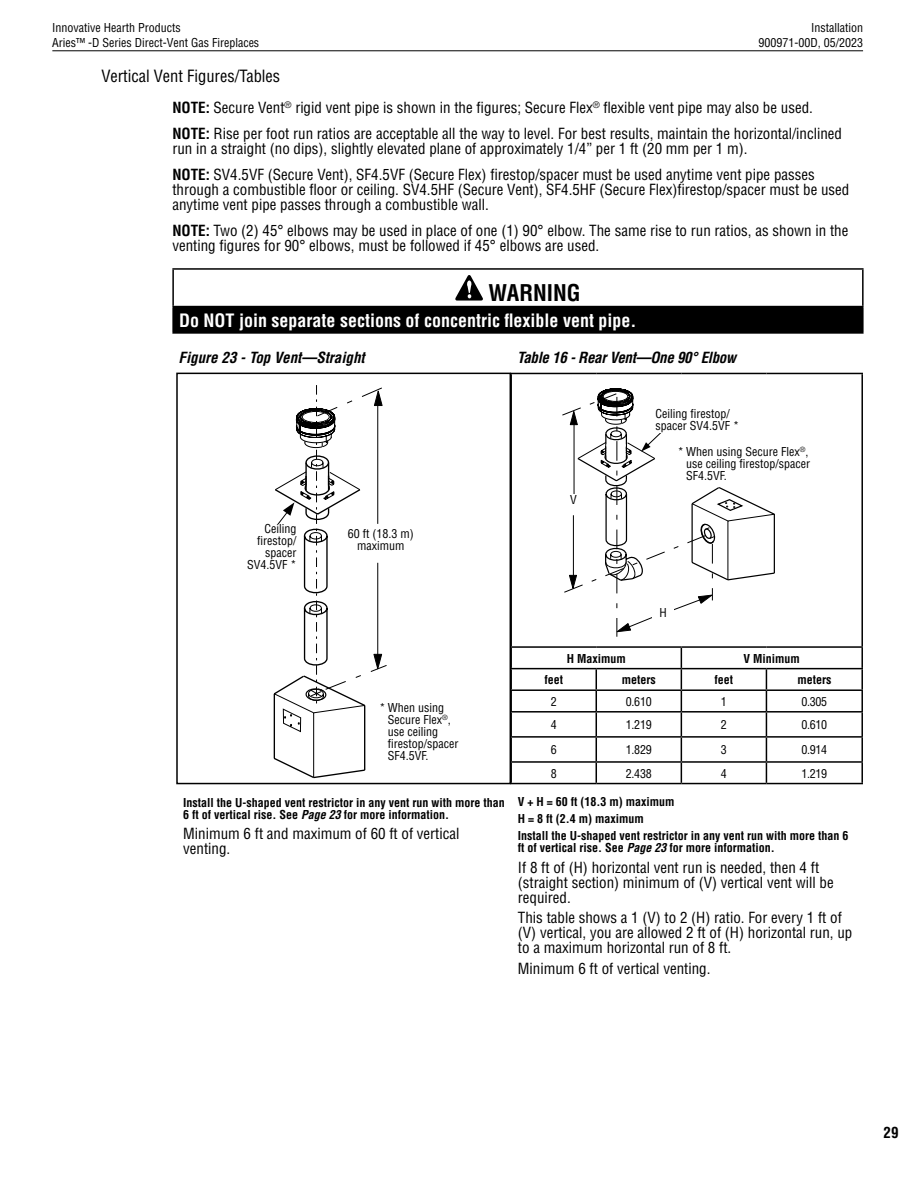
<style>
.page{position:relative;width:918px;height:1188px;background:#fff}
.page>*{position:absolute;margin:0;border:0;box-sizing:border-box;transform-origin:0 0}
.t1{font:700 condensed 22.5px "Helvetica";color:#000}
.t2{font:700 condensed 18px "Helvetica";color:#fff}
.t3{font:condensed 16.5px "Helvetica";color:#000}
.t4{font:condensed 15px/15px "Helvetica";color:#000}
.t5{font:italic 700 condensed 15px "Helvetica";letter-spacing:-.02em;color:#000}
.t6{font:italic 700 condensed 15px "Helvetica";color:#000}
.t7{font:700 condensed 15px "Helvetica";color:#000}
.t8{font:condensed 12px/12px "Helvetica";color:#000}
.t9{font:700 condensed 12px/17.4px "Helvetica";color:#000}
.s1{font-weight:700}
.s2{font-style:italic}
</style>
<div class="page">
<hr style="left:52px;top:50px;width:811px;height:1px;background:#000">
<div style="left:173px;top:307px;width:690px;height:26px;background:#000"></div>
<hr style="left:172px;top:268px;width:692px;height:2px;background:#000">
<hr style="left:172px;top:270px;width:2px;height:36px;background:#000">
<hr style="left:862px;top:270px;width:2px;height:36px;background:#000">
<hr style="left:172px;top:306px;width:692px;height:1px;background:#000">
<hr style="left:172px;top:307px;width:2px;height:25px;background:#000">
<hr style="left:862px;top:307px;width:2px;height:25px;background:#000">
<hr style="left:172px;top:332px;width:692px;height:2px;background:#000">
<svg style="left:455px;top:275px;width:28px;height:26px"></svg>
<svg style="left:273px;top:385px;width:114px;height:394px"></svg>
<div style="left:245px;top:524px;width:51px;height:54px;background:#fff"></div>
<div style="left:370px;top:702px;width:16px;height:26px;background:#fff"></div>
<div style="left:337px;top:528px;width:88px;height:27px;background:#fff"></div>
<div style="left:176px;top:373px;width:335px;height:411px;border:2px solid #000"></div>
<hr style="left:510px;top:373px;width:86px;height:1px;background:#000">
<hr style="left:596px;top:373px;width:85px;height:1px;background:#000">
<hr style="left:681px;top:373px;width:85px;height:1px;background:#000">
<hr style="left:766px;top:373px;width:97px;height:1px;background:#000">
<hr style="left:861px;top:374px;width:2px;height:272px;background:#000">
<hr style="left:510px;top:646px;width:86px;height:2px;background:#000">
<hr style="left:596px;top:646px;width:85px;height:2px;background:#000">
<hr style="left:681px;top:646px;width:85px;height:2px;background:#000">
<hr style="left:766px;top:646px;width:97px;height:2px;background:#000">
<hr style="left:861px;top:648px;width:2px;height:20px;background:#000">
<hr style="left:510px;top:668px;width:86px;height:1px;background:#000">
<hr style="left:596px;top:668px;width:85px;height:1px;background:#000">
<hr style="left:681px;top:668px;width:85px;height:1px;background:#000">
<hr style="left:766px;top:668px;width:97px;height:1px;background:#000">
<hr style="left:861px;top:669px;width:2px;height:20px;background:#000">
<hr style="left:510px;top:689px;width:86px;height:2px;background:#000">
<hr style="left:596px;top:689px;width:85px;height:2px;background:#000">
<hr style="left:681px;top:689px;width:85px;height:2px;background:#000">
<hr style="left:766px;top:689px;width:97px;height:2px;background:#000">
<hr style="left:861px;top:691px;width:2px;height:20px;background:#000">
<hr style="left:510px;top:711px;width:86px;height:2px;background:#000">
<hr style="left:596px;top:711px;width:85px;height:2px;background:#000">
<hr style="left:681px;top:711px;width:85px;height:2px;background:#000">
<hr style="left:766px;top:711px;width:97px;height:2px;background:#000">
<hr style="left:861px;top:713px;width:2px;height:23px;background:#000">
<hr style="left:510px;top:736px;width:86px;height:2px;background:#000">
<hr style="left:681px;top:736px;width:85px;height:2px;background:#000">
<hr style="left:766px;top:736px;width:97px;height:2px;background:#000">
<hr style="left:861px;top:738px;width:2px;height:23px;background:#000">
<hr style="left:510px;top:761px;width:86px;height:2px;background:#000">
<svg style="left:596px;top:669px;width:1px;height:114px"></svg>
<hr style="left:681px;top:761px;width:85px;height:2px;background:#000">
<svg style="left:681px;top:648px;width:1px;height:135px"></svg>
<svg style="left:766px;top:669px;width:1px;height:114px"></svg>
<hr style="left:861px;top:763px;width:2px;height:20px;background:#000">
<hr style="left:510px;top:374px;width:2px;height:272px;background:#000">
<hr style="left:510px;top:648px;width:2px;height:20px;background:#000">
<hr style="left:510px;top:669px;width:2px;height:20px;background:#000">
<hr style="left:510px;top:691px;width:2px;height:20px;background:#000">
<hr style="left:510px;top:713px;width:2px;height:23px;background:#000">
<hr style="left:510px;top:738px;width:2px;height:23px;background:#000">
<hr style="left:596px;top:736px;width:85px;height:2px;background:#000">
<hr style="left:510px;top:763px;width:2px;height:20px;background:#000">
<hr style="left:596px;top:761px;width:85px;height:2px;background:#000">
<hr style="left:766px;top:761px;width:97px;height:2px;background:#000">
<hr style="left:510px;top:783px;width:86px;height:1px;background:#000">
<hr style="left:596px;top:783px;width:85px;height:1px;background:#000">
<hr style="left:681px;top:783px;width:85px;height:1px;background:#000">
<hr style="left:766px;top:783px;width:97px;height:1px;background:#000">
<svg style="left:562px;top:388px;width:213px;height:249px"></svg>
<div style="left:656px;top:408px;width:93px;height:25px;background:#fff"></div>
<div style="left:686px;top:446px;width:125px;height:35px;background:#fff"></div>
<div style="left:668px;top:446px;width:16px;height:26px;background:#fff"></div>
<div style="left:652px;top:607px;width:22px;height:20px;background:#fff"></div>
<div style="left:563px;top:495px;width:21px;height:20px;background:#fff"></div>
<p class="t8" style="left:52px;top:20px;width:209px;line-height:15px">Innovative Hearth Products<br>Aries™ -D Series Direct-Vent Gas Fireplaces</p>
<p class="t8" style="left:758px;top:20px;width:106px;line-height:15px;text-align:right">Installation<br>900971-00D, 05/2023</p>
<p class="t3" style="left:102px;top:66px;width:180px">Vertical Vent Figures/Tables</p>
<p class="t4" style="left:172px;top:95px;width:671px;line-height:25.8px"><span class="s1">NOTE:</span> Secure Vent<sup>®</sup> rigid vent pipe is shown in the figures; Secure Flex<sup>®</sup> flexible vent pipe may also be used.<br><span class="s1">NOTE:</span> Rise per foot run ratios are acceptable all the way to level. For best results, maintain the horizontal/inclined</p>
<p class="t4" style="left:172px;top:136px;width:644px;line-height:25.8px">run in a straight (no dips), slightly elevated plane of approximately 1/4” per 1 ft (20 mm per 1 m).<br><span class="s1">NOTE:</span> SV4.5VF (Secure Vent), SF4.5VF (Secure Flex) firestop/spacer must be used anytime vent pipe passes</p>
<p class="t4" style="left:172px;top:182px;width:679px">through a combustible floor or ceiling. SV4.5HF (Secure Vent), SF4.5HF (Secure Flex)firestop/spacer must be used anytime vent pipe passes through a combustible wall.</p>
<p class="t4" style="left:172px;top:223px;width:677px"><span class="s1">NOTE:</span> Two (2) 45° elbows may be used in place of one (1) 90° elbow. The same rise to run ratios, as shown in the venting figures for 90° elbows, must be followed if 45° elbows are used.</p>
<h1 class="t1" style="left:489px;top:278px;width:94px">WARNING</h1>
<p class="t2" style="left:179px;top:309px;width:459px">Do NOT join separate sections of concentric flexible vent pipe.</p>
<p class="t6" style="left:179px;top:348px;width:188px">Figure 23 - Top Vent—Straight</p>
<p class="t5" style="left:517px;top:349px;width:220px">Table 16 - Rear Vent—One 90° Elbow</p>
<p class="t8" style="left:247px;top:523px;width:51px;text-align:right">Ceiling firestop/ spacer<br>SV4.5VF *</p>
<p class="t8" style="left:348px;top:527px;width:67px;text-align:center">60 ft (18.3 m) maximum</p>
<p class="t8" style="left:570px;top:494px;width:8px">V</p>
<p class="t8" style="left:656px;top:407px;width:85px">Ceiling firestop/ spacer SV4.5VF *</p>
<p class="t8" style="left:686px;top:445px;width:125px;text-indent:-8px">* When using Secure Flex<sup>®</sup>, use ceiling firestop/spacer<br>SF4.5VF.</p>
<p class="t8" style="left:660px;top:606px;width:9px">H</p>
<p class="t8" style="left:388px;top:701px;width:72px;text-indent:-8px">* When using<br>Secure Flex<sup>®</sup>, use ceiling firestop/spacer<br>SF4.5VF.</p>
<p class="t9" style="left:183px;top:796px;width:323px;line-height:12px">Install the U-shaped vent restrictor in any vent run with more than<br>6 ft of vertical rise. See <span class="s2">Page 23</span> for more information.</p>
<p class="t4" style="left:183px;top:826px;width:278px">Minimum 6 ft and maximum of 60 ft of vertical venting.</p>
<p class="t9" style="left:567px;top:649px;width:61px">H Maximum</p>
<p class="t9" style="left:744px;top:649px;width:58px">V Minimum</p>
<p class="t9" style="left:544px;top:671px;width:20px">feet</p>
<p class="t9" style="left:622px;top:671px;width:35px">meters</p>
<p class="t9" style="left:715px;top:671px;width:20px">feet</p>
<p class="t9" style="left:797px;top:671px;width:35px">meters</p>
<p class="t8" style="left:551px;top:695px;width:7px">2</p>
<p class="t8" style="left:626px;top:695px;width:27px">0.610</p>
<p class="t8" style="left:721px;top:695px;width:7px">1</p>
<p class="t8" style="left:801px;top:695px;width:27px">0.305</p>
<p class="t8" style="left:551px;top:719px;width:7px">4</p>
<p class="t8" style="left:626px;top:719px;width:27px">1.219</p>
<p class="t8" style="left:721px;top:719px;width:7px">2</p>
<p class="t8" style="left:801px;top:719px;width:27px">0.610</p>
<p class="t8" style="left:551px;top:744px;width:7px">6</p>
<p class="t8" style="left:626px;top:744px;width:27px">1.829</p>
<p class="t8" style="left:721px;top:744px;width:7px">3</p>
<p class="t8" style="left:801px;top:744px;width:27px">0.914</p>
<p class="t8" style="left:551px;top:767px;width:7px">8</p>
<p class="t8" style="left:626px;top:767px;width:27px">2.438</p>
<p class="t8" style="left:721px;top:767px;width:7px">4</p>
<p class="t8" style="left:801px;top:767px;width:27px">1.219</p>
<p class="t9" style="left:518px;top:793px;width:332px">V + H = 60 ft (18.3 m) maximum<br>H = 8 ft (2.4 m) maximum<br>Install the U-shaped vent restrictor in any vent run with more than 6</p>
<p class="t9" style="left:518px;top:839px;width:259px">ft of vertical rise. See <span class="s2">Page 23</span> for more information.</p>
<p class="t4" style="left:518px;top:860px;width:317px">If 8 ft of (H) horizontal vent run is needed, then 4 ft (straight section) minimum of (V) vertical vent will be required.</p>
<p class="t4" style="left:518px;top:910px;width:336px">This table shows a 1 (V) to 2 (H) ratio. For every 1 ft of (V) vertical, you are allowed 2 ft of (H) horizontal run, up to a maximum horizontal run of 8 ft.</p>
<p class="t4" style="left:518px;top:961px;width:194px">Minimum 6 ft of vertical venting.</p>
<p class="t7" style="left:884px;top:1123px;width:16px">29</p>
</div>
